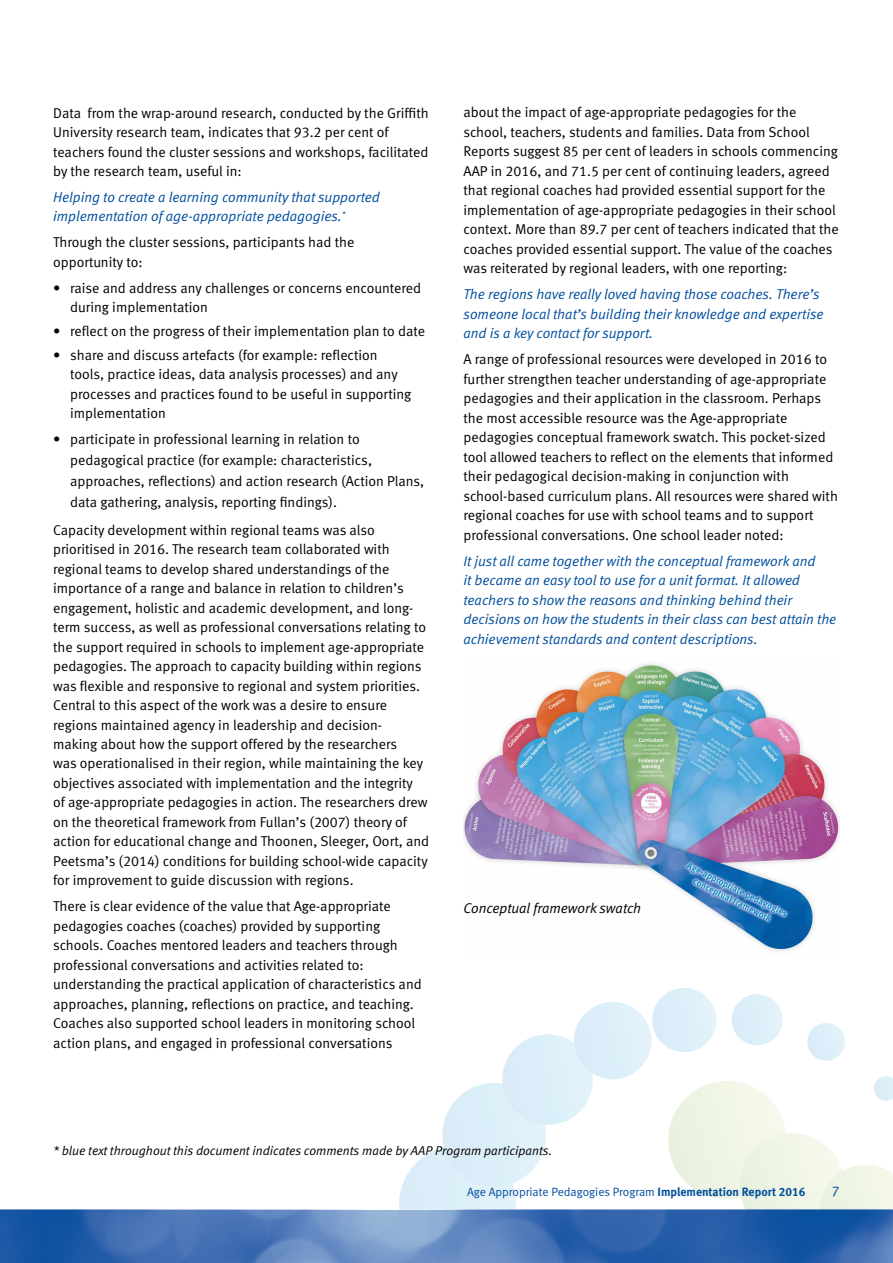
<style>
.page{position:relative;width:893px;height:1263px;background:#fff}
.page>*{position:absolute;margin:0;border:0;box-sizing:border-box;transform-origin:0 0}
.t1{font:14.25px/19.5px "Meta Normal LF";color:#000}
.t2{font:italic 14.25px/19.5px "Meta Normal LF";color:#004e9e}
.t3{font:italic 14.25px "Meta Normal LF";letter-spacing:-.005em;color:#000}
.t4{font:14.25px "Meta Normal LF";color:#004e9e}
.t5{font:italic 12.75px "Meta Normal LF";color:#000}
.t6{font:12px "Meta Normal LF";color:#004e9e}
.s1{font-family:"Meta Bold LF"}
</style>
<div class="page">
<svg style="left:399px;top:988px;width:494px;height:222px"></svg>
<svg style="left:341px;top:1209px;width:15px;height:1px"></svg>
<img style="left:1px;top:1210px;width:892px;height:53px">
<hr style="left:0;top:1210px;width:1px;height:53px;background:#004e9e">
<img style="left:463px;top:663px;width:377px;height:290px">
<p class="t1" style="left:53px;top:103px;width:377px">Data from the wrap-around research, conducted by the Griffith University research team, indicates that 93.2 per cent of teachers found the cluster sessions and workshops, facilitated by the research team, useful in:</p>
<p class="t2" style="left:53px;top:187px;width:328px">Helping to create a learning community that supported implementation of age-appropriate pedagogies.<sup>*</sup></p>
<p class="t1" style="left:53px;top:232px;width:303px">Through the cluster sessions, participants had the opportunity to:</p>
<p class="t1" style="left:70px;top:278px;width:353px;text-indent:-17px">• raise and address any challenges or concerns encountered during implementation</p>
<p class="t1" style="left:53px;top:321px;width:373px">• reflect on the progress of their implementation plan to date</p>
<p class="t1" style="left:70px;top:345px;width:343px;text-indent:-17px">• share and discuss artefacts (for example: reflection tools, practice ideas, data analysis processes) and any processes and practices found to be useful in supporting implementation</p>
<p class="t1" style="left:70px;top:428px;width:356px;line-height:21px;text-indent:-17px">• participate in professional learning in relation to pedagogical practice (for example: characteristics, approaches, reflections) and action research (Action Plans, data gathering, analysis, reporting findings).</p>
<p class="t1" style="left:53px;top:520px;width:378px">Capacity development within regional teams was also prioritised in 2016. The research team collaborated with regional teams to develop shared understandings of the importance of a range and balance in relation to children’s engagement, holistic and academic development, and long&shy;term success, as well as professional conversations relating to the support required in schools to implement age-appropriate pedagogies. The approach to capacity building within regions was flexible and responsive to regional and system priorities.<br>Central to this aspect of the work was a desire to ensure regions maintained agency in leadership and decision&shy;making about how the support offered by the researchers<br>was operationalised in their region, while maintaining the key objectives associated with implementation and the integrity<br>of age-appropriate pedagogies in action. The researchers drew on the theoretical framework from Fullan’s (2007) theory of action for educational change and Thoonen, Sleeger, Oort, and Peetsma’s (2014) conditions for building school-wide capacity for improvement to guide discussion with regions.</p>
<p class="t1" style="left:53px;top:896px;width:370px">There is clear evidence of the value that Age-appropriate pedagogies coaches (coaches) provided by supporting schools. Coaches mentored leaders and teachers through professional conversations and activities related to: understanding the practical application of characteristics and approaches, planning, reflections on practice, and teaching.<br>Coaches also supported school leaders in monitoring school action plans, and engaged in professional conversations</p>
<p class="t1" style="left:463px;top:103px;width:377px">about the impact of age-appropriate pedagogies for the school, teachers, students and families. Data from School Reports suggest 85 per cent of leaders in schools commencing AAP in 2016, and 71.5 per cent of continuing leaders, agreed that regional coaches had provided essential support for the implementation of age-appropriate pedagogies in their school context. More than 89.7 per cent of teachers indicated that the coaches provided essential support. The value of the coaches was reiterated by regional leaders, with one reporting:</p>
<p class="t2" style="left:463px;top:284px;width:362px">The regions have really loved having those coaches. There’s someone local that’s building their knowledge and expertise and is a key contact for support.</p>
<p class="t1" style="left:463px;top:349px;width:376px">A range of professional resources were developed in 2016 to further strengthen teacher understanding of age-appropriate pedagogies and their application in the classroom. Perhaps the most accessible resource was the Age-appropriate pedagogies conceptual framework swatch. This pocket-sized tool allowed teachers to reflect on the elements that informed their pedagogical decision-making in conjunction with school-based curriculum plans. All resources were shared with regional coaches for use with school teams and to support professional conversations. One school leader noted:</p>
<p class="t2" style="left:463px;top:551px;width:374px">It just all came together with the conceptual framework and<br>it became an easy tool to use for a unit format. It allowed teachers to show the reasons and thinking behind their decisions on how the students in their class can best attain the achievement standards and content descriptions.</p>
<p class="t3" style="left:463px;top:900px;width:179px">Conceptual framework swatch</p>
<p class="t5" style="left:53px;top:1144px;width:501px">* blue text throughout this document indicates comments made by AAP Program participants.</p>
<p class="t6" style="left:467px;top:1185px;width:340px">Age Appropriate Pedagogies Program <span class="s1">Implementation Report 2016</span></p>
<p class="t4" style="left:832px;top:1183px;width:9px">7</p>
</div>
